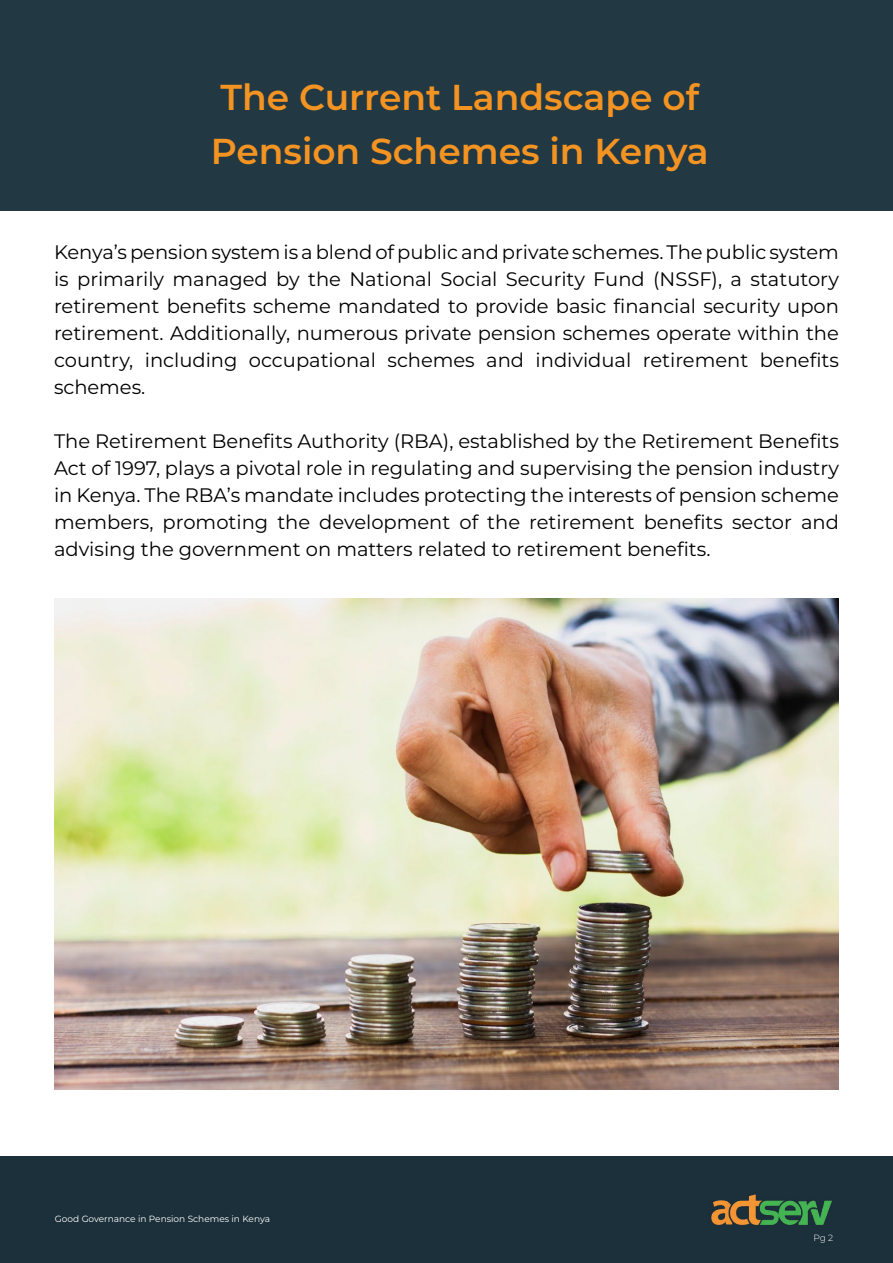
<style>
.page{position:relative;width:893px;height:1263px;background:#fff}
.page>*{position:absolute;margin:0;border:0;box-sizing:border-box;transform-origin:0 0}
.t1{font:600 36px/54px "Montserrat";color:#f39322}
.t2{font:19.5px/27px "Montserrat";color:#000;text-align:justify}
.t3{font:9px "Montserrat";color:#fff}
.t4{font:300 9px "Montserrat";color:#fff}
</style>
<div class="page">
<div style="left:0;top:1156px;width:893px;height:107px;background:#1b303a"></div>
<img style="left:711px;top:1194px;width:121px;height:32px">
<div style="left:0;top:0;width:893px;height:210px;background:#223843"></div>
<img style="left:54px;top:599px;width:785px;height:490px">
<h1 class="t1" style="left:211px;top:73px;width:499px">The Current Landscape of<br>Pension Schemes in Kenya</h1>
<p class="t2" style="left:54px;top:240px;width:786px">Kenya’s pension system is a blend of public and private schemes. The public system is primarily managed by the National Social Security Fund (NSSF), a statutory retirement benefits scheme mandated to provide basic financial security upon retirement. Additionally, numerous private pension schemes operate within the country, including occupational schemes and individual retirement benefits schemes.</p>
<p class="t2" style="left:54px;top:427px;width:786px">The Retirement Benefits Authority (RBA), established by the Retirement Benefits Act of 1997, plays a pivotal role in regulating and supervising the pension industry in Kenya. The RBA’s mandate includes protecting the interests of pension scheme members, promoting the development of the retirement benefits sector and advising the government on matters related to retirement benefits.</p>
<p class="t3" style="left:55px;top:1215px;width:217px">Good Governance in Pension Schemes in Kenya</p>
<p class="t4" style="left:813px;top:1234px;width:21px">Pg 2</p>
</div>
